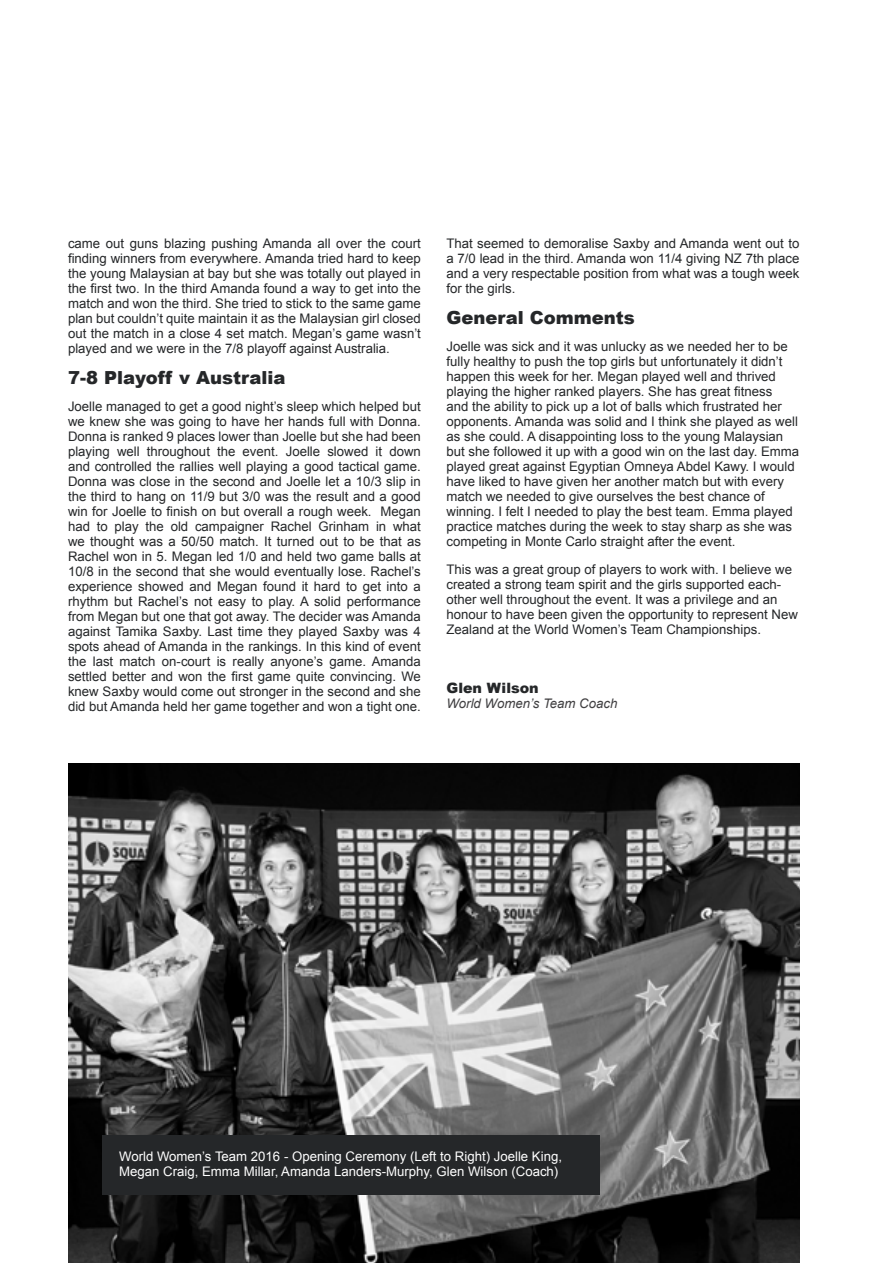
<style>
.page{position:relative;width:893px;height:1263px;background:#fff}
.page>*{position:absolute;margin:0;border:0;box-sizing:border-box;transform-origin:0 0}
.t1{font:900 18px "Arial";color:#252729}
.t2{font:900 14.25px "Arial";color:#252729}
.t3{font:13.2px/15px "Arial";color:#252729;text-align:justify}
.t4{font:13.2px/15px "Arial";color:#fff}
.t5{font:italic 13.2px "Arial";color:#414042}
</style>
<div class="page">
<img style="left:68px;top:764px;width:731px;height:499px">
<div style="left:102px;top:1135px;width:498px;height:59px;background:#252729"></div>
<p class="t3" style="left:68px;top:236px;width:354px">came out guns blazing pushing Amanda all over the court finding winners from everywhere. Amanda tried hard to keep the young Malaysian at bay but she was totally out played in the first two. In the third Amanda found a way to get into the match and won the third. She tried to stick to the same game plan but couldn’t quite maintain it as the Malaysian girl closed out the match in a close 4 set match. Megan’s game wasn’t played and we were in the 7/8 playoff against Australia.</p>
<h1 class="t1" style="left:68px;top:364px;width:219px">7-8 Playoff v Australia</h1>
<p class="t3" style="left:68px;top:399px;width:354px">Joelle managed to get a good night’s sleep which helped but we knew she was going to have her hands full with Donna.<br>Donna is ranked 9 places lower than Joelle but she had been playing well throughout the event. Joelle slowed it down and controlled the rallies well playing a good tactical game.<br>Donna was close in the second and Joelle let a 10/3 slip in the third to hang on 11/9 but 3/0 was the result and a good win for Joelle to finish on but overall a rough week. Megan had to play the old campaigner Rachel Grinham in what we thought was a 50/50 match. It turned out to be that as Rachel won in 5. Megan led 1/0 and held two game balls at 10/8 in the second that she would eventually lose. Rachel’s experience showed and Megan found it hard to get into a rhythm but Rachel’s not easy to play. A solid performance from Megan but one that got away. The decider was Amanda against Tamika Saxby. Last time they played Saxby was 4 spots ahead of Amanda in the rankings. In this kind of event the last match on-court is really anyone’s game. Amanda settled better and won the first game quite convincing. We knew Saxby would come out stronger in the second and she did but Amanda held her game together and won a tight one.</p>
<p class="t3" style="left:446px;top:236px;width:354px">That seemed to demoralise Saxby and Amanda went out to a 7/0 lead in the third. Amanda won 11/4 giving NZ 7th place and a very respectable position from what was a tough week for the girls.</p>
<h1 class="t1" style="left:446px;top:304px;width:190px">General Comments</h1>
<p class="t3" style="left:446px;top:339px;width:354px;text-align:left">Joelle was sick and it was unlucky as we needed her to be fully healthy to push the top girls but unfortunately it didn’t happen this week for her. Megan played well and thrived playing the higher ranked players. She has great fitness<br>and the ability to pick up a lot of balls which frustrated her opponents. Amanda was solid and I think she played as well as she could. A disappointing loss to the young Malaysian but she followed it up with a good win on the last day. Emma played great against Egyptian Omneya Abdel Kawy. I would have liked to have given her another match but with every match we needed to give ourselves the best chance of winning. I felt I needed to play the best team. Emma played practice matches during the week to stay sharp as she was competing in Monte Carlo straight after the event.</p>
<p class="t3" style="left:446px;top:562px;width:353px;text-align:left">This was a great group of players to work with. I believe we created a strong team spirit and the girls supported each&shy;other well throughout the event. It was a privilege and an honour to have been given the opportunity to represent New Zealand at the World Women’s Team Championships.</p>
<p class="t2" style="left:446px;top:677px;width:94px">Glen Wilson</p>
<p class="t5" style="left:446px;top:694px;width:172px">World Women’s Team Coach</p>
<p class="t4" style="left:119px;top:1149px;width:444px">World Women’s Team 2016 - Opening Ceremony (Left to Right) Joelle King,<br>Megan Craig, Emma Millar, Amanda Landers-Murphy, Glen Wilson (Coach)</p>
</div>
